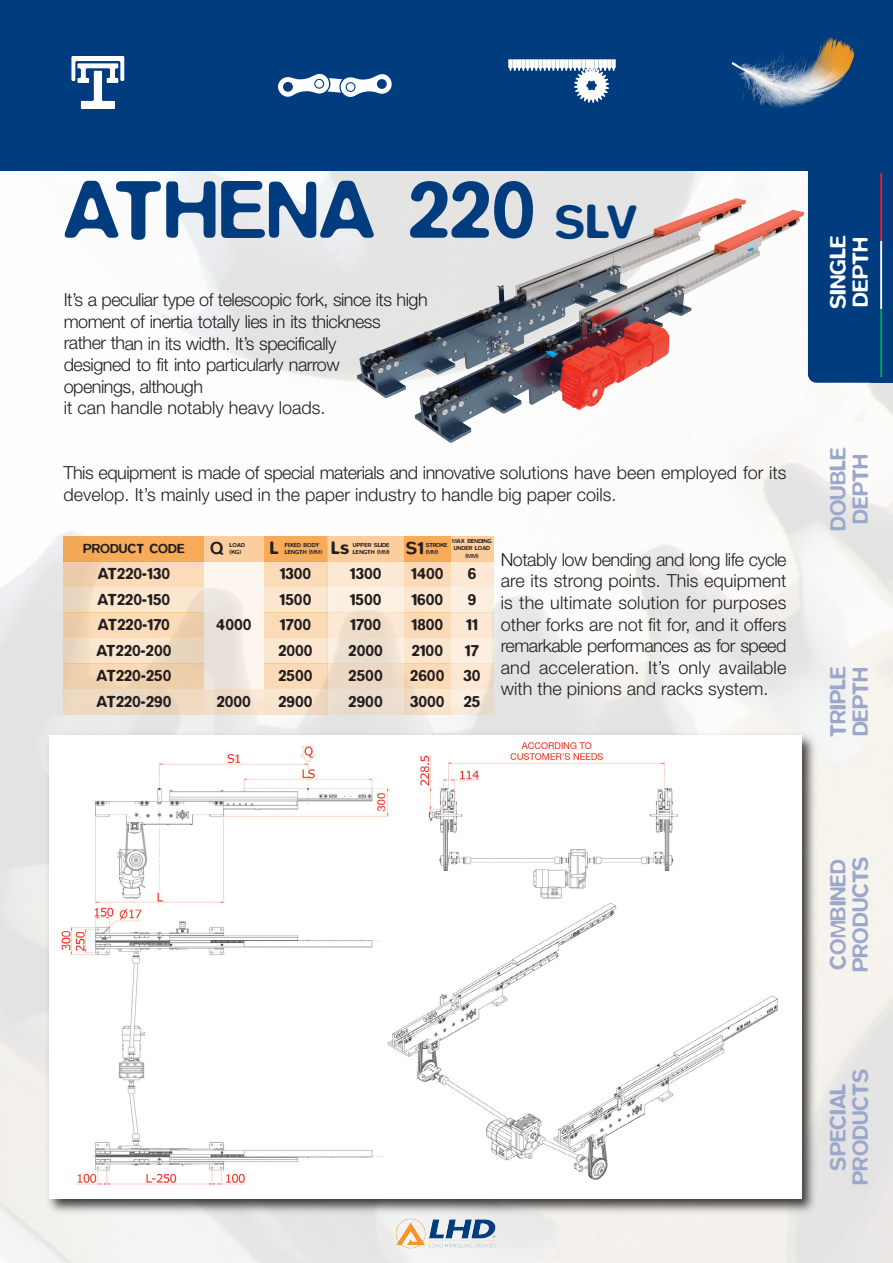
<style>
.page{position:relative;width:893px;height:1263px;background:#fff}
.page>*{position:absolute;margin:0;border:0;box-sizing:border-box;transform-origin:0 0}
.t1{font:500 84px "Blur";color:#013c7f}
.t2{font:500 22.5px "Blur";color:#9ba7cb}
.t3{font:500 22.5px "Blur";color:#fff}
.t4{font:300 18px/21.6px "Helvetica Neue";letter-spacing:-.03em;color:#231f20}
.t5{font:300 18px/21.6px "Helvetica Neue";color:#231f20}
.t6{font:500 18px "Blur";color:#231f20}
.t7{font:500 16.5px "Blur";color:#231f20}
.t8{font:500 13.5px "Blur";color:#231f20}
.t9{font:500 6px/7.2px "Blur";color:#231f20}
.s1{font-size:48px}
</style>
<div class="page">
<img style="left:0;top:170px;width:893px;height:1093px">
<div style="left:0;top:0;width:893px;height:170px;background:#013c7f"></div>
<img style="left:404px;top:1244px;width:21px;height:4px">
<div style="left:872px;top:145px;width:21px;height:238px;background:#013c7f"></div>
<img style="left:71px;top:56px;width:54px;height:25px">
<svg style="left:278px;top:74px;width:114px;height:23px"></svg>
<div style="left:347px;top:83px;width:7px;height:8px;background:#fff;border-radius:50%"></div>
<div style="left:315px;top:80px;width:8px;height:8px;background:#fff;border-radius:50%"></div>
<svg style="left:508px;top:59px;width:108px;height:44px"></svg>
<img style="left:731px;top:36px;width:124px;height:72px">
<svg style="left:880px;top:173px;width:2px;height:68px"></svg>
<svg style="left:880px;top:241px;width:2px;height:68px"></svg>
<svg style="left:880px;top:309px;width:2px;height:68px"></svg>
<img style="left:42px;top:729px;width:779px;height:489px">
<img style="left:53px;top:736px;width:743px;height:461px">
<div style="left:204px;top:561px;width:60px;height:128px;background:#fcc080;opacity:.11"></div>
<div style="left:264px;top:561px;width:63px;height:26px;background:#fbdbb8"></div>
<div style="left:404px;top:561px;width:47px;height:26px;background:#fbdab7"></div>
<div style="left:264px;top:587px;width:63px;height:25px;background:#fbe6cf"></div>
<div style="left:404px;top:587px;width:47px;height:25px;background:#fbe6cf"></div>
<div style="left:264px;top:612px;width:63px;height:26px;background:#fbdbb7"></div>
<div style="left:404px;top:612px;width:47px;height:26px;background:#fbdab7"></div>
<div style="left:451px;top:612px;width:42px;height:26px;background:#fce8d4"></div>
<div style="left:264px;top:638px;width:63px;height:25px;background:#fbe6cf"></div>
<div style="left:404px;top:638px;width:47px;height:25px;background:#fbe6cf"></div>
<div style="left:451px;top:638px;width:42px;height:25px;background:#fcefe1"></div>
<div style="left:264px;top:663px;width:63px;height:26px;background:#fbdab7"></div>
<div style="left:404px;top:663px;width:47px;height:26px;background:#fbdab7"></div>
<div style="left:264px;top:689px;width:63px;height:25px;background:#f79325;opacity:.21"></div>
<div style="left:404px;top:689px;width:47px;height:25px;background:#fae4cd"></div>
<div style="left:451px;top:663px;width:42px;height:26px;background:#fce8d3"></div>
<div style="left:204px;top:689px;width:60px;height:25px;background:#f1dec9"></div>
<div style="left:327px;top:561px;width:77px;height:26px;background:#fce9d4"></div>
<div style="left:327px;top:587px;width:77px;height:25px;background:#fcf0e2"></div>
<div style="left:327px;top:612px;width:77px;height:26px;background:#f1dec9"></div>
<div style="left:327px;top:638px;width:77px;height:25px;background:#fcc080;opacity:.21"></div>
<div style="left:327px;top:663px;width:77px;height:26px;background:#ecd9c4"></div>
<div style="left:327px;top:689px;width:77px;height:25px;background:#e9ddcf"></div>
<div style="left:451px;top:689px;width:42px;height:25px;background:#fcc080;opacity:.21"></div>
<div style="left:204px;top:536px;width:60px;height:25px;background:#fcce9e"></div>
<div style="left:264px;top:536px;width:63px;height:25px;background:#f8ac59"></div>
<div style="left:327px;top:536px;width:77px;height:25px;background:#fcce9e"></div>
<div style="left:64px;top:561px;width:140px;height:26px;background:#f79325;opacity:.32"></div>
<div style="left:64px;top:587px;width:140px;height:25px;background:#f79325;opacity:.21"></div>
<div style="left:64px;top:612px;width:140px;height:26px;background:#f79325;opacity:.32"></div>
<div style="left:64px;top:638px;width:140px;height:25px;background:#f79325;opacity:.21"></div>
<div style="left:64px;top:663px;width:140px;height:26px;background:#efcfad"></div>
<div style="left:64px;top:689px;width:140px;height:25px;background:#edd9c1"></div>
<div style="left:64px;top:536px;width:140px;height:25px;background:#f8ac59"></div>
<div style="left:404px;top:536px;width:47px;height:25px;background:#f8ac59"></div>
<div style="left:451px;top:536px;width:42px;height:25px;background:#fcce9e"></div>
<div style="left:451px;top:561px;width:42px;height:26px;background:#fce8d4"></div>
<div style="left:451px;top:587px;width:42px;height:25px;background:#fcefe2"></div>
<img style="left:355px;top:187px;width:450px;height:270px">
<div style="left:808px;top:162px;width:72px;height:221px;background:#013c7f;border-radius:9px"></div>
<p class="t1" style="left:64px;top:180px;width:574px">ATHENA 220 <span class="s1">SLV</span></p>
<p class="t4" style="left:64px;top:291px;width:366px">It’s a peculiar type of telescopic fork, since its high moment of inertia totally lies in its thickness<br>rather than in its width. It’s specifically<br>designed to fit into particularly narrow<br>openings, although</p>
<p class="t5" style="left:64px;top:399px;width:263px">it can handle notably heavy loads.</p>
<p class="t5" style="left:64px;top:464px;width:724px">This equipment is made of special materials and innovative solutions have been employed for its develop. It’s mainly used in the paper industry to handle big paper coils.</p>
<p class="t9" style="left:452px;top:538px;width:41px">MAX BENDING</p>
<p class="t9" style="left:454px;top:545px;width:38px">UNDER LOAD</p>
<p class="t9" style="left:465px;top:552px;width:14px">(MM)</p>
<p class="t7" style="left:468px;top:568px;width:10px">6</p>
<p class="t7" style="left:468px;top:593px;width:10px">9</p>
<p class="t8" style="left:83px;top:543px;width:103px">PRODUCT CODE</p>
<p class="t6" style="left:331px;top:542px;width:20px">Ls</p>
<p class="t9" style="left:426px;top:542px;width:23px">STROKE</p>
<p class="t6" style="left:270px;top:542px;width:11px">L</p>
<p class="t9" style="left:353px;top:549px;width:38px">LENGTH (MM)</p>
<p class="t6" style="left:210px;top:542px;width:15px">Q</p>
<p class="t9" style="left:230px;top:549px;width:13px">(KG)</p>
<p class="t9" style="left:285px;top:542px;width:39px">FIXED BODY<br>LENGTH (MM)</p>
<p class="t9" style="left:353px;top:542px;width:38px">UPPER SLIDE</p>
<p class="t6" style="left:406px;top:542px;width:19px">S1</p>
<p class="t9" style="left:426px;top:549px;width:14px">(MM)</p>
<p class="t9" style="left:230px;top:542px;width:17px">LOAD</p>
<p class="t7" style="left:98px;top:568px;width:74px">AT220-130</p>
<p class="t7" style="left:98px;top:593px;width:74px">AT220-150</p>
<p class="t7" style="left:98px;top:619px;width:74px">AT220-170</p>
<p class="t7" style="left:96px;top:644px;width:77px">AT220-200</p>
<p class="t7" style="left:96px;top:670px;width:76px">AT220-250</p>
<p class="t7" style="left:96px;top:695px;width:76px">AT220-290</p>
<p class="t7" style="left:280px;top:568px;width:33px">1300</p>
<p class="t7" style="left:411px;top:568px;width:34px">1400</p>
<p class="t7" style="left:280px;top:593px;width:33px">1500</p>
<p class="t7" style="left:411px;top:593px;width:33px">1600</p>
<p class="t7" style="left:280px;top:619px;width:33px">1700</p>
<p class="t7" style="left:412px;top:619px;width:33px">1800</p>
<p class="t7" style="left:466px;top:619px;width:13px">11</p>
<p class="t7" style="left:278px;top:644px;width:36px">2000</p>
<p class="t7" style="left:412px;top:644px;width:33px">2100</p>
<p class="t7" style="left:465px;top:644px;width:16px">17</p>
<p class="t7" style="left:278px;top:670px;width:36px">2500</p>
<p class="t7" style="left:410px;top:670px;width:36px">2600</p>
<p class="t7" style="left:278px;top:695px;width:36px">2900</p>
<p class="t7" style="left:410px;top:695px;width:36px">3000</p>
<p class="t7" style="left:350px;top:568px;width:33px">1300</p>
<p class="t7" style="left:350px;top:593px;width:33px">1500</p>
<p class="t7" style="left:350px;top:619px;width:33px">1700</p>
<p class="t7" style="left:349px;top:644px;width:36px">2000</p>
<p class="t7" style="left:349px;top:670px;width:36px">2500</p>
<p class="t7" style="left:349px;top:695px;width:36px">2900</p>
<p class="t7" style="left:464px;top:695px;width:18px">25</p>
<p class="t7" style="left:216px;top:619px;width:37px">4000</p>
<p class="t7" style="left:463px;top:670px;width:19px">30</p>
<p class="t7" style="left:217px;top:695px;width:36px">2000</p>
<p class="t4" style="left:501px;top:550px;width:287px;text-align:justify">Notably low bending and long life cycle are its strong points. This equipment is the ultimate solution for purposes other forks are not fit for, and it offers remarkable performances as for speed and acceleration. It’s only available with the pinions and racks system.</p>
<p class="t3" style="left:830px;top:309px;width:75px;rotate:-90deg">SINGLE</p>
<p class="t3" style="left:853px;top:307px;width:71px;rotate:-90deg">DEPTH</p>
<p class="t2" style="left:830px;top:531px;width:85px;rotate:-90deg">DOUBLE</p>
<p class="t2" style="left:853px;top:524px;width:71px;rotate:-90deg">DEPTH</p>
<p class="t2" style="left:830px;top:737px;width:73px;rotate:-90deg">TRIPLE</p>
<p class="t2" style="left:853px;top:736px;width:71px;rotate:-90deg">DEPTH</p>
<p class="t2" style="left:830px;top:969px;width:112px;rotate:-90deg">COMBINED</p>
<p class="t2" style="left:853px;top:972px;width:117px;rotate:-90deg">PRODUCTS</p>
<p class="t2" style="left:853px;top:1185px;width:117px;rotate:-90deg">PRODUCTS</p>
<p class="t2" style="left:830px;top:1170px;width:89px;rotate:-90deg">SPECIAL</p>
</div>
